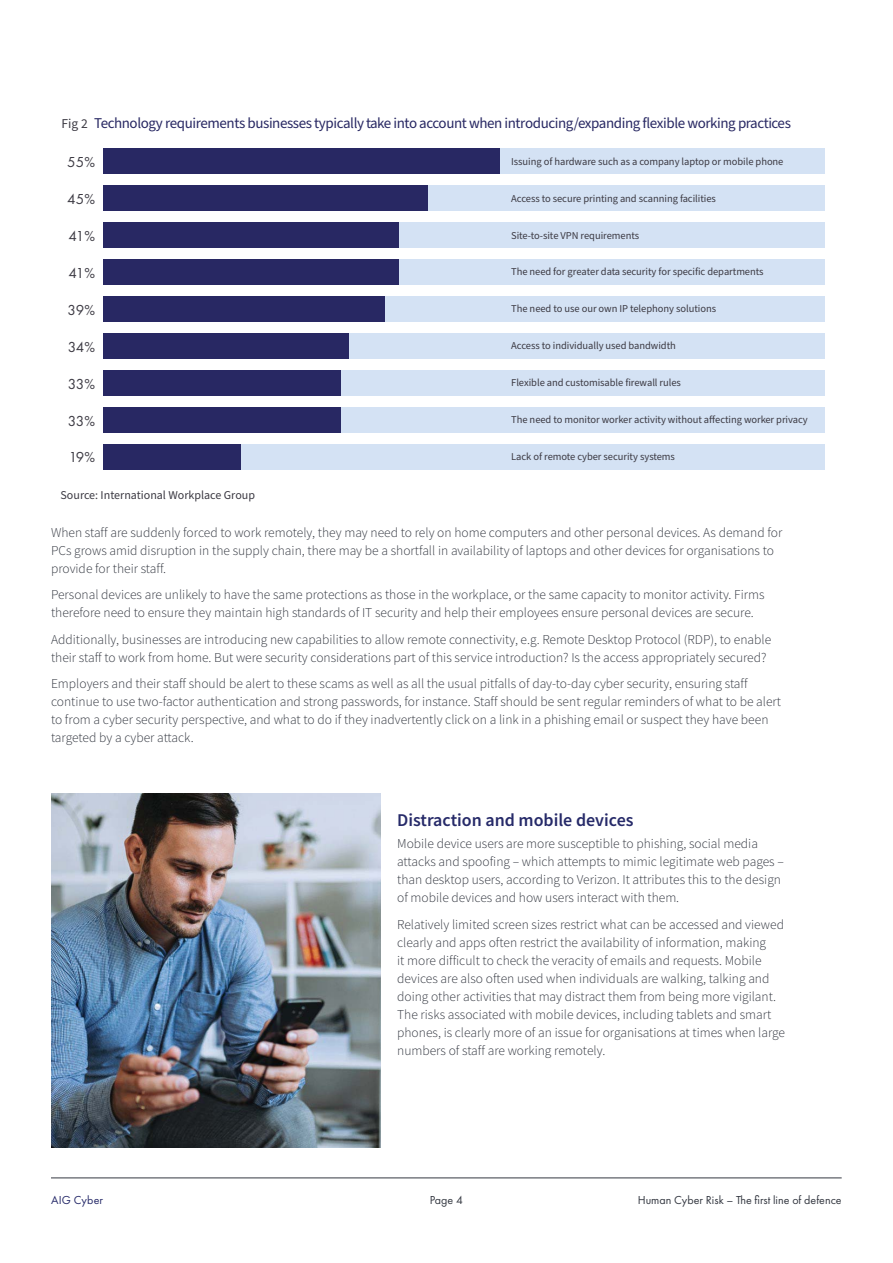
<style>
.page{position:relative;width:893px;height:1263px;background:#fff}
.page>*{position:absolute;margin:0;border:0;box-sizing:border-box;transform-origin:0 0}
.t1{font:600 18px "Source Sans Pro";color:#262a69}
.t2{font:15px "Source Sans Pro";letter-spacing:-.03em;color:#282863}
.t3{font:15px "Futura PT";letter-spacing:-.04em;color:#3c3a43}
.t4{font:300 13.5px/18px "Source Sans Pro";color:#343841}
.t5{font:12px "Futura PT";color:#343841}
.t6{font:12px "Source Sans Pro";color:#3c3a43}
.t7{font:12px "Futura PT";letter-spacing:.02em;color:#262a69}
.t8{font:10.5px "Source Sans Pro";letter-spacing:-.005em;color:#3c3a43}
.s1{font-size:13.5px;color:#3c3a43}
</style>
<div class="page">
<div style="left:103px;top:149px;width:721px;height:25px;background:#d4e2f4"></div>
<div style="left:103px;top:149px;width:397px;height:25px;background:#282863"></div>
<div style="left:103px;top:186px;width:721px;height:25px;background:#d4e2f4"></div>
<div style="left:103px;top:186px;width:325px;height:25px;background:#282863"></div>
<div style="left:103px;top:223px;width:721px;height:25px;background:#d4e2f4"></div>
<div style="left:103px;top:223px;width:296px;height:25px;background:#282863"></div>
<div style="left:103px;top:260px;width:721px;height:25px;background:#d4e2f4"></div>
<div style="left:103px;top:260px;width:296px;height:25px;background:#282863"></div>
<div style="left:103px;top:297px;width:721px;height:25px;background:#d4e2f4"></div>
<div style="left:103px;top:297px;width:281px;height:25px;background:#282863"></div>
<div style="left:103px;top:334px;width:721px;height:25px;background:#d4e2f4"></div>
<div style="left:103px;top:334px;width:245px;height:25px;background:#282863"></div>
<div style="left:103px;top:371px;width:721px;height:25px;background:#d4e2f4"></div>
<div style="left:103px;top:371px;width:238px;height:25px;background:#282863"></div>
<div style="left:103px;top:408px;width:721px;height:25px;background:#d4e2f4"></div>
<div style="left:103px;top:408px;width:238px;height:25px;background:#282863"></div>
<div style="left:103px;top:445px;width:721px;height:25px;background:#d4e2f4"></div>
<div style="left:103px;top:445px;width:137px;height:25px;background:#282863"></div>
<img style="left:51px;top:794px;width:329px;height:354px">
<hr style="left:51px;top:1178px;width:791px;height:1px;background:#343841">
<p class="t2" style="left:62px;top:117px;width:731px"><span class="s1">Fig 2</span> Technology requirements businesses typically take into account when introducing/expanding flexible working practices</p>
<p class="t3" style="left:67px;top:156px;width:29px">55%</p>
<p class="t3" style="left:67px;top:193px;width:29px">45%</p>
<p class="t3" style="left:69px;top:230px;width:28px">41%</p>
<p class="t3" style="left:69px;top:266px;width:28px">41%</p>
<p class="t3" style="left:67px;top:303px;width:29px">39%</p>
<p class="t3" style="left:68px;top:340px;width:29px">34%</p>
<p class="t3" style="left:68px;top:377px;width:29px">33%</p>
<p class="t3" style="left:68px;top:414px;width:29px">33%</p>
<p class="t3" style="left:69px;top:451px;width:28px">19%</p>
<p class="t6" style="left:61px;top:491px;width:196px">Source: International Workplace Group</p>
<p class="t8" style="left:511px;top:157px;width:274px">Issuing of hardware such as a company laptop or mobile phone</p>
<p class="t8" style="left:511px;top:194px;width:206px">Access to secure printing and scanning facilities</p>
<p class="t8" style="left:511px;top:231px;width:130px">Site-to-site VPN requirements</p>
<p class="t8" style="left:511px;top:268px;width:254px">The need for greater data security for specific departments</p>
<p class="t8" style="left:511px;top:305px;width:206px">The need to use our own IP telephony solutions</p>
<p class="t8" style="left:511px;top:342px;width:166px">Access to individually used bandwidth</p>
<p class="t8" style="left:511px;top:379px;width:171px">Flexible and customisable firewall rules</p>
<p class="t8" style="left:511px;top:415px;width:298px">The need to monitor worker activity without affecting worker privacy</p>
<p class="t8" style="left:511px;top:452px;width:165px">Lack of remote cyber security systems</p>
<p class="t4" style="left:51px;top:525px;width:733px">When staff are suddenly forced to work remotely, they may need to rely on home computers and other personal devices. As demand for<br>PCs grows amid disruption in the supply chain, there may be a shortfall in availability of laptops and other devices for organisations to provide for their staff.</p>
<p class="t4" style="left:51px;top:587px;width:715px">Personal devices are unlikely to have the same protections as those in the workplace, or the same capacity to monitor activity. Firms therefore need to ensure they maintain high standards of IT security and help their employees ensure personal devices are secure.</p>
<p class="t4" style="left:51px;top:632px;width:722px">Additionally, businesses are introducing new capabilities to allow remote connectivity, e.g. Remote Desktop Protocol (RDP), to enable their staff to work from home. But were security considerations part of this service introduction? Is the access appropriately secured?</p>
<p class="t4" style="left:51px;top:676px;width:731px">Employers and their staff should be alert to these scams as well as all the usual pitfalls of day-to-day cyber security, ensuring staff continue to use two-factor authentication and strong passwords, for instance. Staff should be sent regular reminders of what to be alert to from a cyber security perspective, and what to do if they inadvertently click on a link in a phishing email or suspect they have been targeted by a cyber attack.</p>
<h1 class="t1" style="left:397px;top:813px;width:238px">Distraction and mobile devices</h1>
<p class="t4" style="left:397px;top:836px;width:388px">Mobile device users are more susceptible to phishing, social media attacks and spoofing – which attempts to mimic legitimate web pages – than desktop users, according to Verizon. It attributes this to the design of mobile devices and how users interact with them.</p>
<p class="t4" style="left:397px;top:916px;width:389px">Relatively limited screen sizes restrict what can be accessed and viewed clearly and apps often restrict the availability of information, making<br>it more difficult to check the veracity of emails and requests. Mobile devices are also often used when individuals are walking, talking and doing other activities that may distract them from being more vigilant.<br>The risks associated with mobile devices, including tablets and smart phones, is clearly more of an issue for organisations at times when large numbers of staff are working remotely.</p>
<p class="t7" style="left:51px;top:1194px;width:54px">AIG Cyber</p>
<p class="t5" style="left:430px;top:1194px;width:35px">Page 4</p>
<p class="t5" style="left:638px;top:1194px;width:205px">Human Cyber Risk – The first line of defence</p>
</div>
